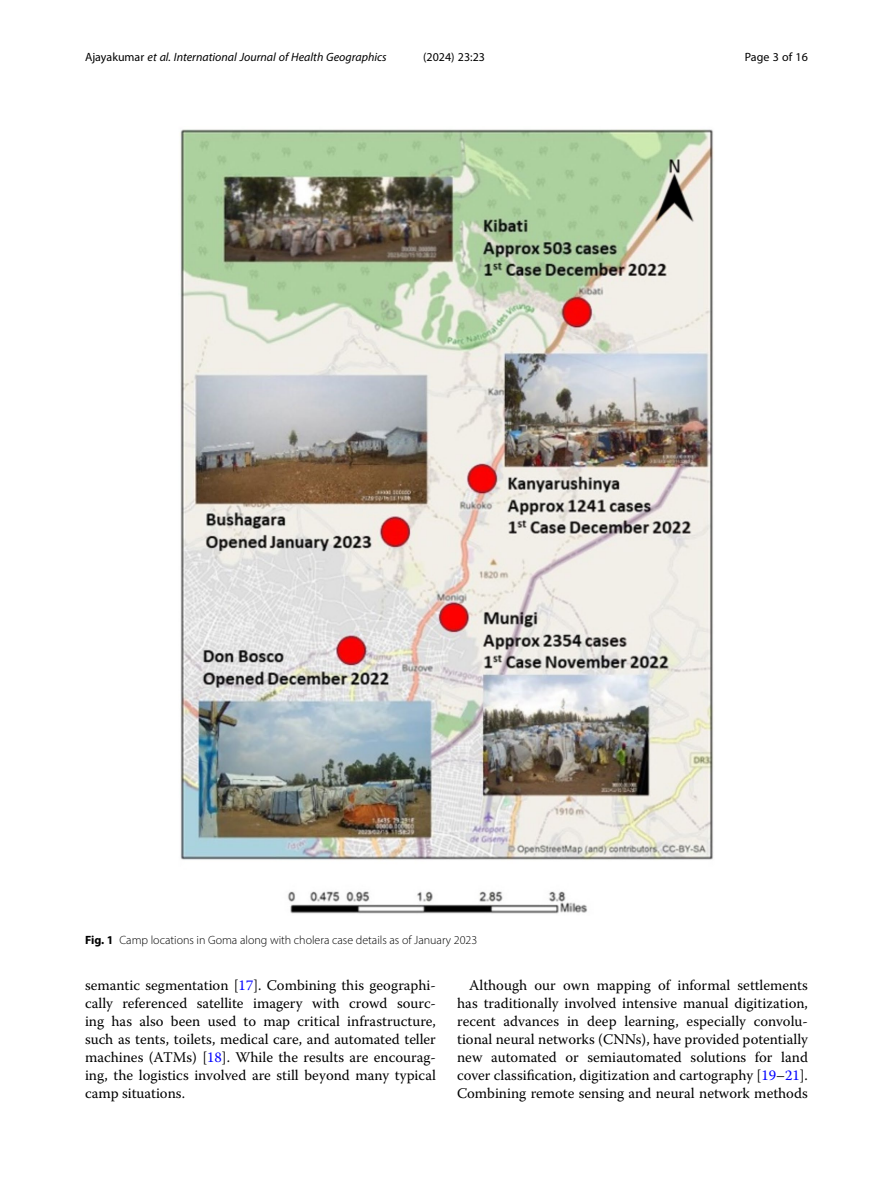
<style>
.page{position:relative;width:893px;height:1191px;background:#fff}
.page>*{position:absolute;margin:0;border:0;box-sizing:border-box;transform-origin:0 0}
.Body_Text_Indent{font:14.7px/18px "Warnock Pro";color:#000;text-align:justify}
.Body_Text{font:14.7px/18px "Warnock Pro";color:#000;text-align:justify}
.Figure_Caption{font:300 12px "Myriad Pro";color:#000}
.t1{font:italic 12px "Myriad Pro";color:#000}
.t2{font:12px "Myriad Pro";color:#000}
.s1{font-style:normal}
.s2{font-weight:700}
.s3{color:#00f}
</style>
<div class="page">
<img style="left:180px;top:129px;width:534px;height:785px">
<p class="t1" style="left:85px;top:50px;width:303px"><span class="s1">Ajayakumar</span> et al. International Journal of Health Geographics</p>
<p class="t2" style="left:423px;top:50px;width:63px">(2024) 23:23</p>
<p class="t2" style="left:745px;top:50px;width:65px">Page 3 of 16</p>
<p class="Figure_Caption" style="left:85px;top:932px;width:394px"><span class="s2">Fig. 1</span> Camp locations in Goma along with cholera case details as of January 2023</p>
<p class="Body_Text" style="left:85px;top:976px;width:352px">semantic segmentation [<span class="s3">17</span>]. Combining this geographi&shy;cally referenced satellite imagery with crowd sourc&shy;ing has also been used to map critical infrastructure, such as tents, toilets, medical care, and automated teller machines (ATMs) [<span class="s3">18</span>]. While the results are encourag&shy;ing, the logistics involved are still beyond many typical camp situations.</p>
<p class="Body_Text_Indent" style="left:457px;top:976px;width:352px;text-indent:12px">Although our own mapping of informal settlements has traditionally involved intensive manual digitization, recent advances in deep learning, especially convolu&shy;tional neural networks (CNNs), have provided potentially new automated or semiautomated solutions for land cover classification, digitization and cartography [<span class="s3">19</span>–<span class="s3">21</span>].<br>Combining remote sensing and neural network methods</p>
</div>
